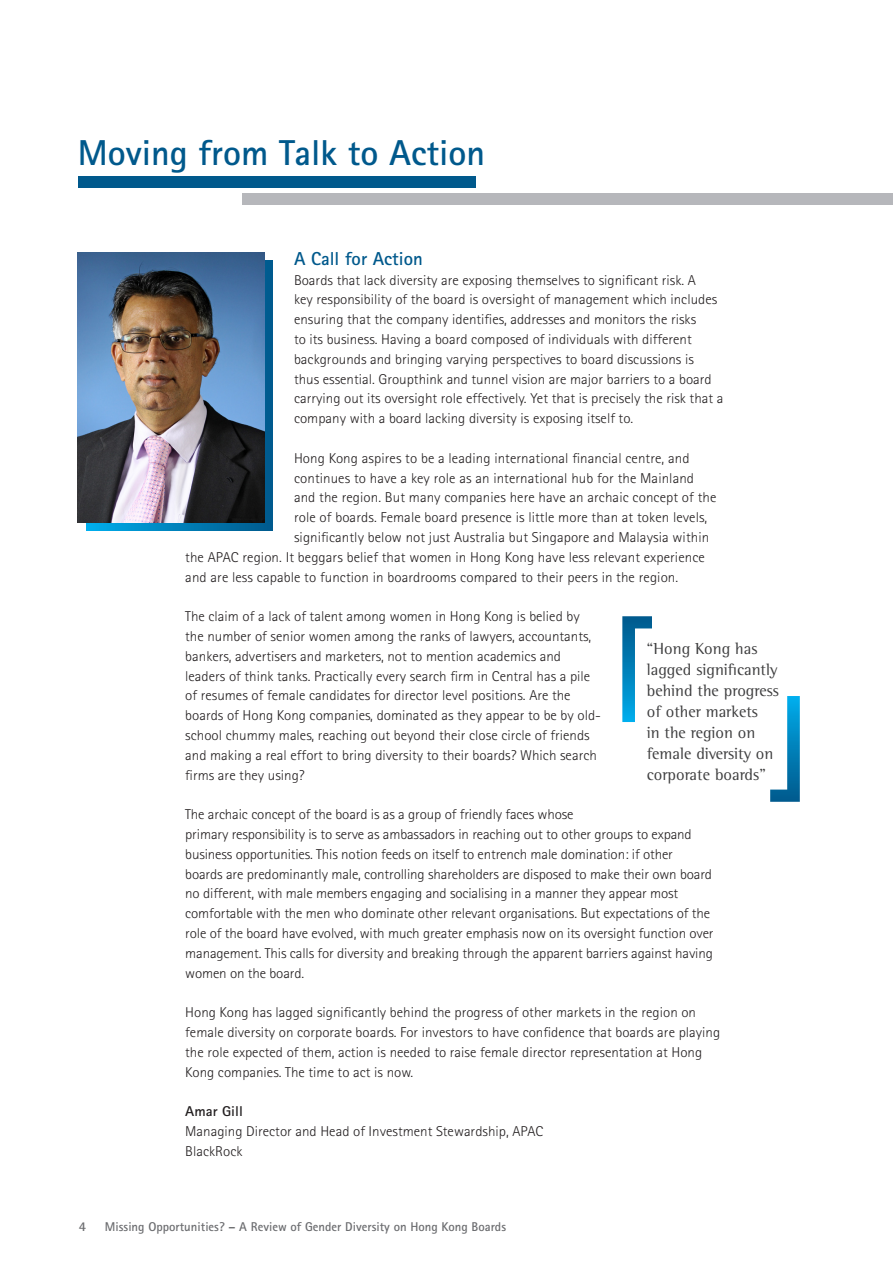
<style>
.page{position:relative;width:893px;height:1263px;background:#fff}
.page>*{position:absolute;margin:0;border:0;box-sizing:border-box;transform-origin:0 0}
.SC_Head01{font:700 36px "Rotis Sans Serif";color:#00598c}
.SC_Subhead01{font:700 18.75px "Rotis Sans Serif";color:#00598c}
.standalone_pullout{font:16.5px/21px "Rotis Semi Serif";color:#3e3e3f}
.SC_Body_text{font:300 14.25px/19.8px "Rotis Sans Serif";color:#231f20;scale:1.05 1}
.SC_Body_text-2{font:700 14.25px "Rotis Sans Serif";color:#231f20;scale:1.05 1}
.t1{font:700 13.5px "Rotis Sans Serif";color:#6c6d70}
.t2{font:700 12.75px "Rotis Sans Serif";color:#6c6d70}
</style>
<div class="page">
<div style="left:78px;top:176px;width:397px;height:12px;background:#00598c"></div>
<div style="left:242px;top:194px;width:651px;height:11px;background:#b6b7bb"></div>
<svg style="left:86px;top:261px;width:187px;height:270px;background:#096a9c"></svg>
<img style="left:78px;top:252px;width:186px;height:270px">
<svg style="left:622px;top:616px;width:30px;height:106px"></svg>
<svg style="left:770px;top:696px;width:30px;height:106px"></svg>
<p class="SC_Head01" style="left:78px;top:130px;width:409px">Moving from Talk to Action</p>
<p class="SC_Subhead01" style="left:294px;top:246px;width:130px">A Call for Action</p>
<p class="SC_Body_text" style="left:294px;top:270px;width:410px">Boards that lack diversity are exposing themselves to significant risk. A<br>key responsibility of the board is oversight of management which includes ensuring that the company identifies, addresses and monitors the risks<br>to its business. Having a board composed of individuals with different backgrounds and bringing varying perspectives to board discussions is<br>thus essential. Groupthink and tunnel vision are major barriers to a board carrying out its oversight role effectively. Yet that is precisely the risk that a company with a board lacking diversity is exposing itself to.</p>
<p class="SC_Body_text" style="left:294px;top:448px;width:404px">Hong Kong aspires to be a leading international financial centre, and continues to have a key role as an international hub for the Mainland and the region. But many companies here have an archaic concept of the role of boards. Female board presence is little more than at token levels, significantly below not just Australia but Singapore and Malaysia within</p>
<p class="SC_Body_text" style="left:185px;top:547px;width:496px">the APAC region. It beggars belief that women in Hong Kong have less relevant experience and are less capable to function in boardrooms compared to their peers in the region.</p>
<p class="SC_Body_text" style="left:185px;top:606px;width:397px">The claim of a lack of talent among women in Hong Kong is belied by the number of senior women among the ranks of lawyers, accountants, bankers, advertisers and marketers, not to mention academics and leaders of think tanks. Practically every search firm in Central has a pile of resumes of female candidates for director level positions. Are the boards of Hong Kong companies, dominated as they appear to be by old&shy;school chummy males, reaching out beyond their close circle of friends and making a real effort to bring diversity to their boards? Which search firms are they using?</p>
<p class="SC_Body_text" style="left:185px;top:804px;width:505px">The archaic concept of the board is as a group of friendly faces whose<br>primary responsibility is to serve as ambassadors in reaching out to other groups to expand business opportunities. This notion feeds on itself to entrench male domination: if other boards are predominantly male, controlling shareholders are disposed to make their own board no different, with male members engaging and socialising in a manner they appear most comfortable with the men who dominate other relevant organisations. But expectations of the role of the board have evolved, with much greater emphasis now on its oversight function over management. This calls for diversity and breaking through the apparent barriers against having women on the board.</p>
<p class="SC_Body_text" style="left:185px;top:1002px;width:511px">Hong Kong has lagged significantly behind the progress of other markets in the region on female diversity on corporate boards. For investors to have confidence that boards are playing the role expected of them, action is needed to raise female director representation at Hong Kong companies. The time to act is now.</p>
<p class="SC_Body_text-2" style="left:185px;top:1102px;width:56px">Amar Gill</p>
<p class="SC_Body_text" style="left:185px;top:1121px;width:342px">Managing Director and Head of Investment Stewardship, APAC</p>
<p class="SC_Body_text" style="left:185px;top:1141px;width:56px">BlackRock</p>
<p class="standalone_pullout" style="left:647px;top:637px;width:134px">“Hong Kong has lagged significantly behind the progress of other markets<br>in the region on female diversity on corporate boards”</p>
<p class="t1" style="left:79px;top:1218px;width:9px">4</p>
<p class="t2" style="left:105px;top:1218px;width:403px">Missing Opportunities? – A Review of Gender Diversity on Hong Kong Boards</p>
</div>
